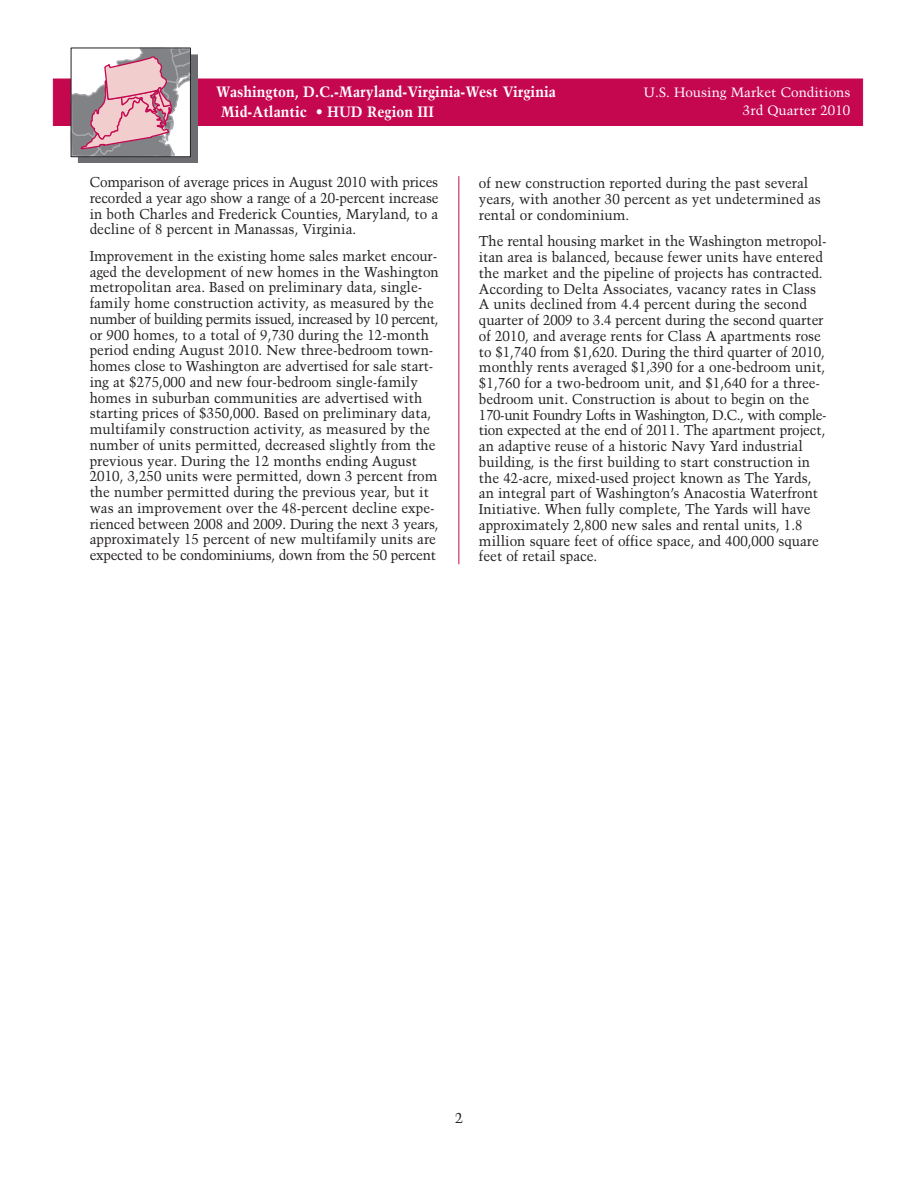
<style>
.page{position:relative;width:918px;height:1188px;background:#fff}
.page>*{position:absolute;margin:0;border:0;box-sizing:border-box;transform-origin:0 0}
.t1{font:700 15px "Trump Mediaeval";color:#fff;scale:.95 1}
.t2{font:14.25px/15.8px "Trump Mediaeval";color:#231f20;scale:.95 1}
.t3{font:14.25px "Trump Mediaeval";color:#231f20}
.t4{font:13.5px "Trump Mediaeval";color:#fff}
</style>
<div class="page">
<div style="left:53px;top:79px;width:810px;height:47px;background:#c50750"></div>
<div style="left:190px;top:54px;width:8px;height:109px;background:#6c6d70"></div>
<svg style="left:71px;top:47px;width:123px;height:116px"></svg>
<hr style="left:458px;top:176px;width:1px;height:388px;background:#c50750">
<p class="t1" style="left:216px;top:83px;width:359px">Washington, D.C.-Maryland-Virginia-West Virginia</p>
<p class="t1" style="left:221px;top:102px;width:226px">Mid-Atlantic • HUD Region III</p>
<p class="t4" style="left:644px;top:84px;width:208px">U.S. Housing Market Conditions</p>
<p class="t4" style="left:743px;top:102px;width:109px">3rd Quarter 2010</p>
<p class="t2" style="left:90px;top:174px;width:369px;text-align:justify">Comparison of average prices in August 2010 with prices recorded a year ago show a range of a 20-percent increase in both Charles and Frederick Counties, Maryland, to a decline of 8 percent in Manassas, Virginia.</p>
<p class="t2" style="left:90px;top:248px;width:369px">Improvement in the existing home sales market encour&shy;aged the development of new homes in the Washington metropolitan area. Based on preliminary data, single&shy;family home construction activity, as measured by the number of building permits issued, increased by 10 percent, or 900 homes, to a total of 9,730 during the 12-month period ending August 2010. New three-bedroom town&shy;homes close to Washington are advertised for sale start&shy;ing at $275,000 and new four-bedroom single-family homes in suburban communities are advertised with starting prices of $350,000. Based on preliminary data, multifamily construction activity, as measured by the number of units permitted, decreased slightly from the previous year. During the 12 months ending August 2010, 3,250 units were permitted, down 3 percent from the number permitted during the previous year, but it was an improvement over the 48-percent decline expe&shy;rienced between 2008 and 2009. During the next 3 years, approximately 15 percent of new multifamily units are expected to be condominiums, down from the 50 percent</p>
<p class="t2" style="left:479px;top:175px;width:361px">of new construction reported during the past several years, with another 30 percent as yet undetermined as rental or condominium.</p>
<p class="t2" style="left:479px;top:233px;width:368px">The rental housing market in the Washington metropol&shy;itan area is balanced, because fewer units have entered the market and the pipeline of projects has contracted.<br>According to Delta Associates, vacancy rates in Class A units declined from 4.4 percent during the second quarter of 2009 to 3.4 percent during the second quarter of 2010, and average rents for Class A apartments rose to $1,740 from $1,620. During the third quarter of 2010, monthly rents averaged $1,390 for a one-bedroom unit, $1,760 for a two-bedroom unit, and $1,640 for a three&shy;bedroom unit. Construction is about to begin on the 170-unit Foundry Lofts in Washington, D.C., with comple&shy;tion expected at the end of 2011. The apartment project, an adaptive reuse of a historic Navy Yard industrial building, is the first building to start construction in the 42-acre, mixed-used project known as The Yards, an integral part of Washington’s Anacostia Waterfront Initiative. When fully complete, The Yards will have approximately 2,800 new sales and rental units, 1.8 million square feet of office space, and 400,000 square feet of retail space.</p>
<p class="t3" style="left:455px;top:1110px;width:9px">2</p>
</div>
